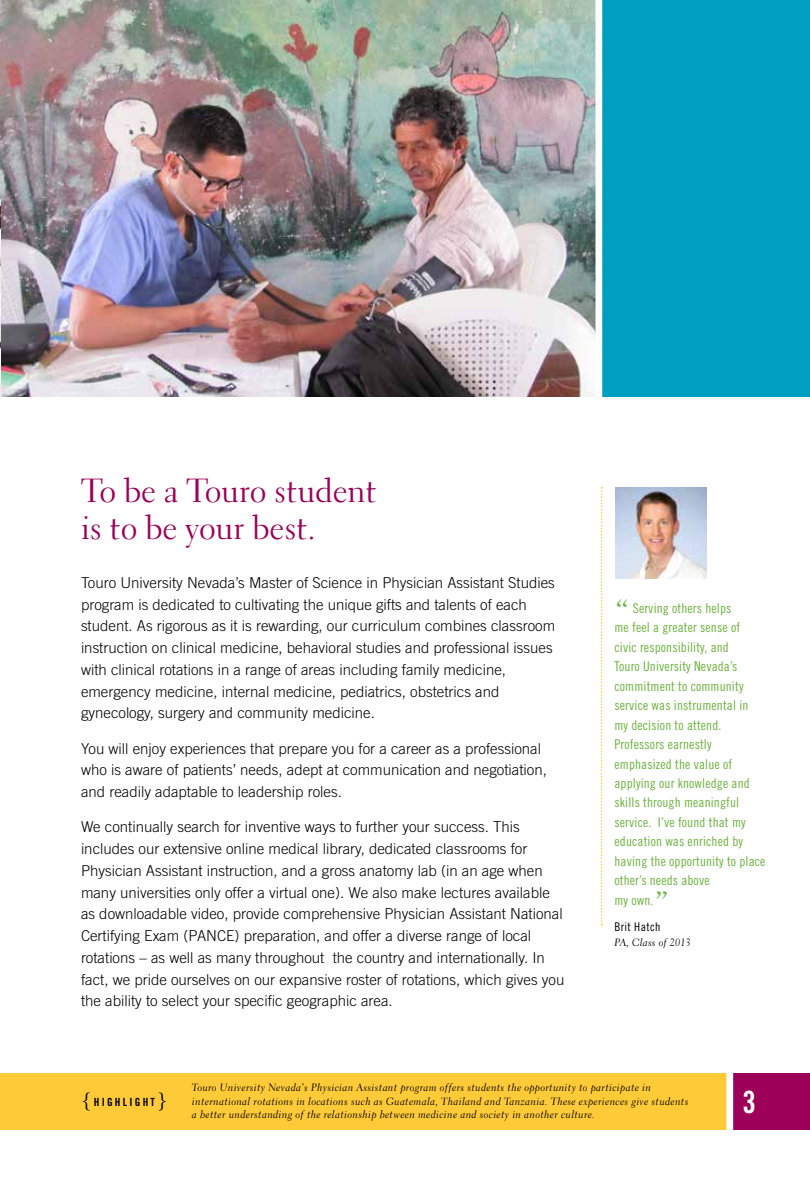
<style>
.page{position:relative;width:810px;height:1188px;background:#fff}
.page>*{position:absolute;margin:0;border:0;box-sizing:border-box;transform-origin:0 0}
.t1{font:33px/37.5px "Transitional 521 BT Roman A";letter-spacing:-.01em;color:#9c0058}
.t2{font:31.5px "Transitional 521 BT Cursive A";color:#6cb33f}
.t3{font:30.75px "Trade Gothic LT Std Bd Cn 20";color:#fff}
.t4{font:300 15px/21.8px "Trade Gothic LT Std";color:#000}
.t5{font:13.5px/19.5px "Trade Gothic LT Std Cn 18";letter-spacing:.01em;color:#6cb33f}
.t6{font:12px "Trade Gothic LT Std Cn 18";letter-spacing:.03em;color:#000}
.t7{font:11.25px "Trade Gothic LT Std Bd Cn 20";letter-spacing:.2em;color:#000}
.t8{font:10.5px/13.5px "Transitional 521 BT Cursive A";letter-spacing:.02em;color:#000}
.s1{font-family:"Transitional 521 BT Cursive A";font-size:21px}
</style>
<div class="page">
<img style="left:1px;top:0;width:595px;height:397px">
<img style="left:0;top:206px;width:1px;height:191px">
<div style="left:0;top:1073px;width:730px;height:57px;background:#ffca38"></div>
<div style="left:730px;top:1073px;width:80px;height:57px;background:#9c0058"></div>
<div style="left:726px;top:1062px;width:7px;height:82px;background:#fff"></div>
<div style="left:599px;top:0;width:211px;height:397px;background:#009fc2"></div>
<div style="left:596px;top:0;width:6px;height:402px;background:#fff"></div>
<svg style="left:601px;top:487px;width:2px;height:438px"></svg>
<img style="left:616px;top:487px;width:91px;height:91px">
<h1 class="t1" style="left:81px;top:472px;width:298px">To be a Touro student is to be your best.</h1>
<p class="t4" style="left:81px;top:572px;width:476px">Touro University Nevada’s Master of Science in Physician Assistant Studies program is dedicated to cultivating the unique gifts and talents of each student. As rigorous as it is rewarding, our curriculum combines classroom instruction on clinical medicine, behavioral studies and professional issues with clinical rotations in a range of areas including family medicine, emergency medicine, internal medicine, pediatrics, obstetrics and gynecology, surgery and community medicine.</p>
<p class="t4" style="left:81px;top:737px;width:467px">You will enjoy experiences that prepare you for a career as a professional who is aware of patients’ needs, adept at communication and negotiation, and readily adaptable to leadership roles.</p>
<p class="t4" style="left:81px;top:816px;width:485px">We continually search for inventive ways to further your success. This includes our extensive online medical library, dedicated classrooms for Physician Assistant instruction, and a gross anatomy lab (in an age when many universities only offer a virtual one). We also make lectures available as downloadable video, provide comprehensive Physician Assistant National Certifying Exam (PANCE) preparation, and offer a diverse range of local rotations – as well as many throughout the country and internationally. In fact, we pride ourselves on our expansive roster of rotations, which gives you the ability to select your specific geographic area.</p>
<h2 class="t2" style="left:615px;top:591px;width:16px">“</h2>
<p class="t5" style="left:615px;top:598px;width:152px;text-indent:18px">Serving others helps<br>me feel a greater sense of civic responsibility, and<br>Touro University Nevada’s commitment to community service was instrumental in my decision to attend.<br>Professors earnestly emphasized the value of applying our knowledge and skills through meaningful service. I’ve found that my education was enriched by having the opportunity to place other’s needs above<br>my own.</p>
<h2 class="t2" style="left:654px;top:884px;width:16px">”</h2>
<p class="t6" style="left:615px;top:919px;width:47px">Brit Hatch</p>
<p class="t8" style="left:615px;top:935px;width:78px">PA, Class of 2013</p>
<p class="t7" style="left:81px;top:1095px;width:88px"><span class="s1">{</span>HIGHLIGHT<span class="s1">}</span></p>
<p class="t8" style="left:192px;top:1081px;width:498px">Touro University Nevada’s Physician Assistant program offers students the opportunity to participate in international rotations in locations such as Guatemala, Thailand and Tanzania. These experiences give students a better understanding of the relationship between medicine and society in another culture.</p>
<h3 class="t3" style="left:742px;top:1083px;width:15px">3</h3>
</div>
